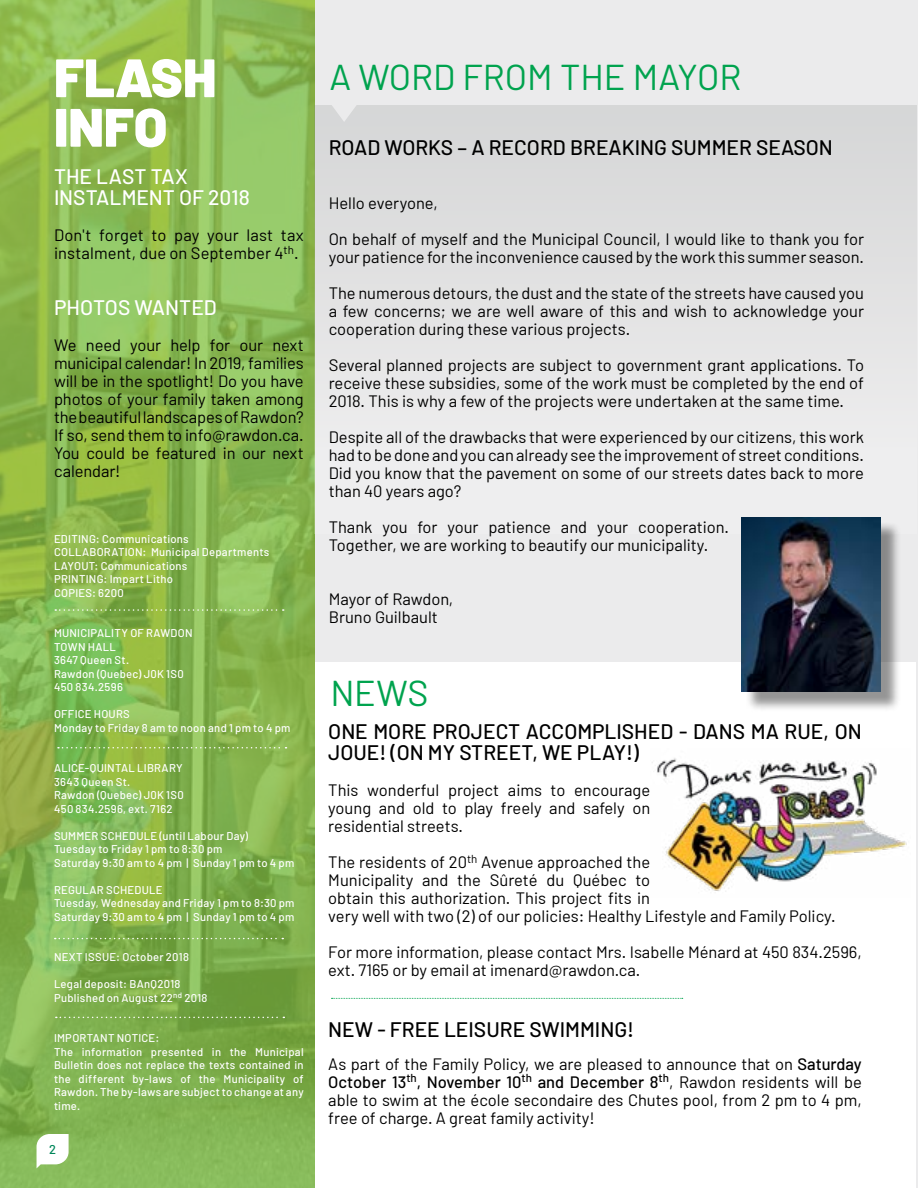
<style>
.page{position:relative;width:918px;height:1188px;background:#fff}
.page>*{position:absolute;margin:0;border:0;box-sizing:border-box;transform-origin:0 0}
.t1{font:900 54px "Barlow";color:#fff}
.t2{font:35.85px "Barlow";color:#00a34e}
.t3{font:500 21px/21px "Barlow";color:#000}
.t4{font:500 21px/21px "Barlow";color:#fff}
.t5{font:16.5px/18px "Barlow";color:#000}
.t6{font:500 12.75px "Barlow";color:#00865a}
.t7{font:500 11.25px/13.5px "Barlow";letter-spacing:.025em;color:#fff}
.s1{font-weight:500}
</style>
<div class="page">
<hr style="left:917px;top:0;width:1px;height:1188px;background:#ebebec">
<div style="left:0;top:0;width:918px;height:662px;background:#ebebec"></div>
<svg style="left:0;top:0;width:315px;height:1188px;background:#88b750"></svg>
<div style="left:315px;top:105px;width:602px;height:429px;background:linear-gradient(to right,#e4e4e5,#e3e3e4)"></div>
<svg style="left:37px;top:1134px;width:32px;height:34px"></svg>
<svg style="left:329px;top:105px;width:30px;height:17px"></svg>
<svg style="left:55px;top:609px;width:229px;height:2px"></svg>
<svg style="left:58px;top:747px;width:229px;height:1px"></svg>
<svg style="left:55px;top:938px;width:228px;height:1px"></svg>
<svg style="left:56px;top:1017px;width:228px;height:1px"></svg>
<img style="left:652px;top:758px;width:255px;height:134px">
<svg style="left:332px;top:998px;width:351px;height:1px"></svg>
<div style="left:746px;top:522px;width:154px;height:190px;background:#000;opacity:.42"></div>
<img style="left:742px;top:518px;width:139px;height:174px">
<h1 class="t1" style="left:54px;top:44px;width:163px">FLASH</h1>
<h2 class="t2" style="left:329px;top:55px;width:413px">A WORD FROM THE MAYOR</h2>
<h1 class="t1" style="left:54px;top:94px;width:115px">INFO</h1>
<p class="t4" style="left:54px;top:166px;width:197px">THE LAST TAX<br>INSTALMENT OF 2018</p>
<p class="t5" style="left:54px;top:226px;width:251px">Don't forget to pay your last tax instalment, due on September 4<sup>th</sup>.</p>
<p class="t4" style="left:54px;top:296px;width:164px">PHOTOS WANTED</p>
<p class="t5" style="left:54px;top:335px;width:251px;text-align:justify">We need your help for our next municipal calendar! In 2019, families will be in the spotlight! Do you have photos of your family taken among the beautiful landscapes of Rawdon?<br>If so, send them to info@rawdon.ca.<br>You could be featured in our next calendar!</p>
<p class="t3" style="left:329px;top:137px;width:506px">ROAD WORKS – A RECORD BREAKING SUMMER SEASON</p>
<p class="t5" style="left:329px;top:185px;width:537px;line-height:36px">Hello everyone,<br>On behalf of myself and the Municipal Council, I would like to thank you for</p>
<p class="t5" style="left:329px;top:239px;width:537px;line-height:36px">your patience for the inconvenience caused by the work this summer season.<br>The numerous detours, the dust and the state of the streets have caused you</p>
<p class="t5" style="left:329px;top:302px;width:537px">a few concerns; we are well aware of this and wish to acknowledge your cooperation during these various projects.</p>
<p class="t5" style="left:329px;top:356px;width:537px;text-align:justify">Several planned projects are subject to government grant applications. To receive these subsidies, some of the work must be completed by the end of 2018. This is why a few of the projects were undertaken at the same time.</p>
<p class="t5" style="left:329px;top:428px;width:537px;text-align:justify">Despite all of the drawbacks that were experienced by our citizens, this work had to be done and you can already see the improvement of street conditions.<br>Did you know that the pavement on some of our streets dates back to more than 40 years ago?</p>
<p class="t5" style="left:329px;top:518px;width:402px">Thank you for your patience and your cooperation.<br>Together, we are working to beautify our municipality.</p>
<p class="t5" style="left:329px;top:590px;width:126px">Mayor of Rawdon,<br>Bruno Guilbault</p>
<p class="t7" style="left:54px;top:532px;width:217px">EDITING: Communications<br>COLLABORATION: Municipal Departments<br>LAYOUT: Communications<br>PRINTING: Impart Litho<br>COPIES: 6200</p>
<p class="t7" style="left:54px;top:626px;width:140px">MUNICIPALITY OF RAWDON<br>TOWN HALL<br>3647 Queen St.<br>Rawdon (Quebec) J0K 1S0<br>450 834.2596</p>
<p class="t7" style="left:54px;top:707px;width:238px">OFFICE HOURS<br>Monday to Friday 8 am to noon and 1 pm to 4 pm</p>
<p class="t7" style="left:54px;top:761px;width:131px">ALICE-QUINTAL LIBRARY<br>3643 Queen St.<br>Rawdon (Quebec) J0K 1S0<br>450 834.2596, ext. 7162</p>
<p class="t7" style="left:54px;top:829px;width:242px">SUMMER SCHEDULE (until Labour Day)<br>Tuesday to Friday 1 pm to 8:30 pm<br>Saturday 9:30 am to 4 pm | Sunday 1 pm to 4 pm</p>
<p class="t7" style="left:54px;top:883px;width:242px">REGULAR SCHEDULE<br>Tuesday, Wednesday and Friday 1 pm to 8:30 pm<br>Saturday 9:30 am to 4 pm | Sunday 1 pm to 4 pm</p>
<p class="t7" style="left:54px;top:950px;width:136px">NEXT ISSUE: October 2018</p>
<p class="t7" style="left:54px;top:977px;width:155px">Legal deposit: BAnQ2018<br>Published on August 22<sup>nd</sup> 2018</p>
<p class="t7" style="left:54px;top:1031px;width:251px">IMPORTANT NOTICE:<br>The information presented in the Municipal Bulletin does not replace the texts contained in the different by-laws of the Municipality of Rawdon. The by-laws are subject to change at any time.</p>
<h2 class="t2" style="left:330px;top:670px;width:99px">NEWS</h2>
<p class="t3" style="left:328px;top:721px;width:535px">ONE MORE PROJECT ACCOMPLISHED - DANS MA RUE, ON<br>JOUE! (ON MY STREET, WE PLAY!)</p>
<p class="t5" style="left:328px;top:781px;width:323px;text-align:justify">This wonderful project aims to encourage young and old to play freely and safely on residential streets.</p>
<p class="t5" style="left:328px;top:853px;width:509px">The residents of 20<sup>th</sup> Avenue approached the<br>Municipality and the Sûreté du Québec to<br>obtain this authorization. This project fits in<br>very well with two (2) of our policies: Healthy Lifestyle and Family Policy.</p>
<p class="t5" style="left:328px;top:943px;width:535px">For more information, please contact Mrs. Isabelle Ménard at 450 834.2596, ext. 7165 or by email at imenard@rawdon.ca.</p>
<p class="t3" style="left:328px;top:1018px;width:307px">NEW - FREE LEISURE SWIMMING!</p>
<p class="t5" style="left:328px;top:1054px;width:535px;text-align:justify">As part of the Family Policy, we are pleased to announce that on <span class="s1">Saturday October 13</span><sup>th</sup><span class="s1">, November 10</span><sup>th</sup> <span class="s1">and December 8</span><sup>th</sup>, Rawdon residents will be able to swim at the école secondaire des Chutes pool, from 2 pm to 4 pm, free of charge. A great family activity!</p>
<p class="t6" style="left:49px;top:1141px;width:8px">2</p>
</div>
